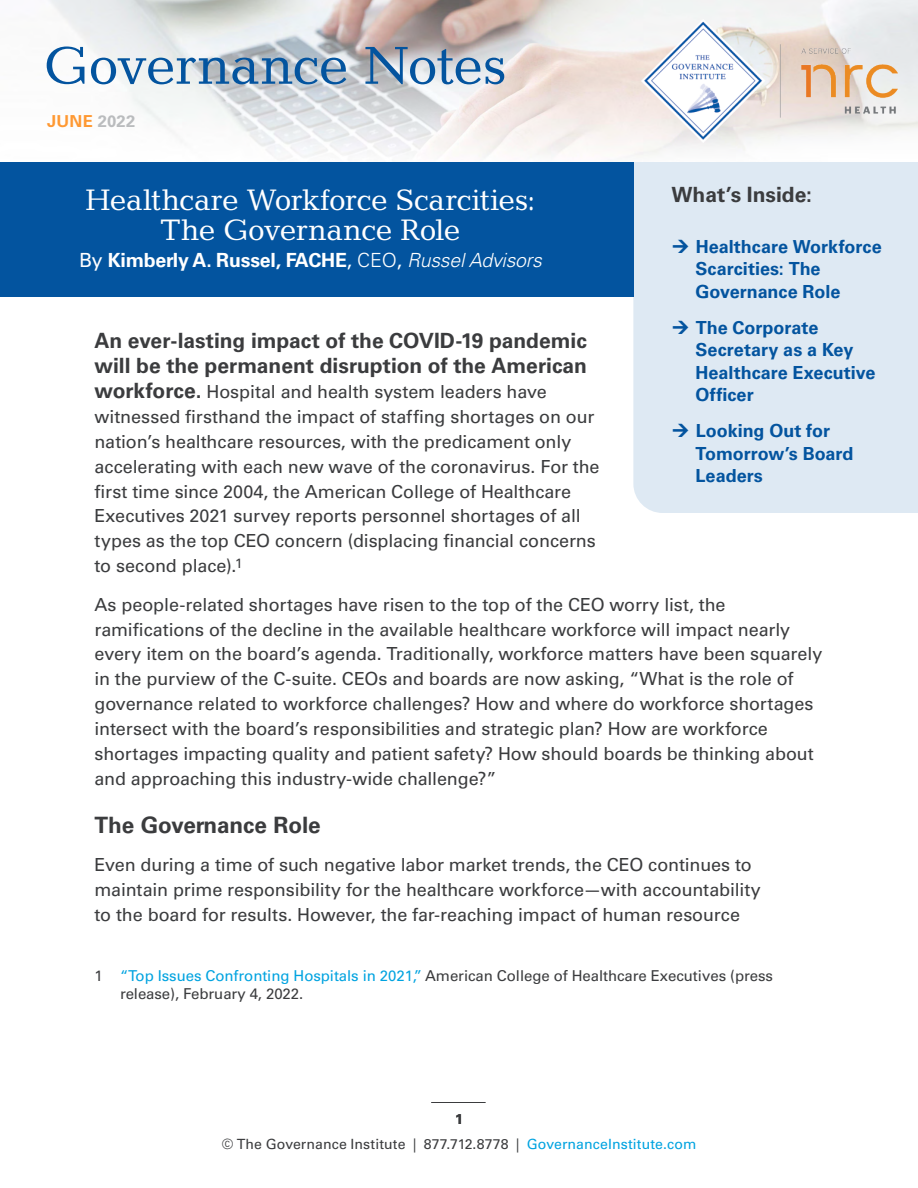
<style>
.page{position:relative;width:918px;height:1188px;background:#fff}
.page>*{position:absolute;margin:0;border:0;box-sizing:border-box;transform-origin:0 0}
.t1{font:54px "Candida Std";letter-spacing:-.01em;color:#03549f}
.t2{font:30px/30px "Candida Std";letter-spacing:-.015em;color:#fff;text-align:center}
.t3{font:700 22.5px "Univers LT Std";letter-spacing:-.005em;color:#3b3c3e}
.t4{font:700 21px/24.9px "Univers LT Std";color:#3b3c3e}
.t5{font:700 19.5px "Univers LT Std";letter-spacing:-.01em;color:#fff}
.t6{font:18px/24.9px "Univers LT Std";letter-spacing:-.005em;color:#3b3c3e}
.t7{font:700 18px/22.5px "Univers LT Std";color:#03549f}
.t8{font:700 16.5px "Univers LT Std";letter-spacing:.015em;color:#f93}
.t9{font:15px/18px "Univers LT Std";letter-spacing:-.005em;color:#3b3c3e}
.t10{font:14.1px "Univers LT Std";letter-spacing:.005em;color:#3b3c3e}
.t11{font:700 14.1px "Univers LT Std";color:#3b3c3e}
.s1{color:#babcbe}
.s2{font-weight:400}
.s3{font-weight:300}
.s4{font-weight:300;font-style:italic}
.s5{font-weight:700;font-size:21px}
.s6{color:#00a3e0}
</style>
<div class="page">
<img style="left:49px;top:0;width:869px;height:157px">
<div style="left:633px;top:162px;width:285px;height:351px;background:#dee9f3"></div>
<div style="left:0;top:162px;width:633px;height:135px;background:#03549f"></div>
<hr style="left:431px;top:1102px;width:54px;height:1px;background:#3b3c3e">
<img style="left:641px;top:19px;width:257px;height:124px">
<svg style="left:673px;top:240px;width:16px;height:13px"></svg>
<svg style="left:673px;top:321px;width:16px;height:13px"></svg>
<svg style="left:673px;top:424px;width:16px;height:13px"></svg>
<h1 class="t1" style="left:44px;top:35px;width:465px">Governance Notes</h1>
<p class="t8" style="left:47px;top:111px;width:90px">JUNE <span class="s1">2022</span></p>
<p class="t4" style="left:672px;top:182px;width:142px">What’s Inside:</p>
<p class="t7" style="left:696px;top:236px;width:188px">Healthcare Workforce<br>Scarcities: The<br>Governance Role</p>
<p class="t7" style="left:696px;top:317px;width:181px">The Corporate<br>Secretary as a Key<br>Healthcare Executive<br>Officer</p>
<p class="t7" style="left:696px;top:420px;width:159px">Looking Out for<br>Tomorrow’s Board<br>Leaders</p>
<h2 class="t2" style="left:85px;top:185px;width:452px">Healthcare Workforce Scarcities:<br>The Governance Role</h2>
<p class="t5" style="left:79px;top:248px;width:464px"><span class="s2">By</span> Kimberly A. Russel, FACHE<span class="s2">,</span> <span class="s3">CEO</span><span class="s2">,</span> <span class="s4">Russel Advisors</span></p>
<p class="t4" style="left:94px;top:329px;width:494px">An ever-lasting impact of the COVID-19 pandemic will be the permanent disruption of the American</p>
<p class="t6" style="left:94px;top:379px;width:507px"><span class="s5">workforce.</span> Hospital and health system leaders have witnessed firsthand the impact of staffing shortages on our nation’s healthcare resources, with the predicament only accelerating with each new wave of the coronavirus. For the first time since 2004, the American College of Healthcare Executives 2021 survey reports personnel shortages of all types as the top CEO concern (displacing financial concerns to second place).<sup>1</sup></p>
<p class="t6" style="left:94px;top:592px;width:729px">As people-related shortages have risen to the top of the CEO worry list, the ramifications of the decline in the available healthcare workforce will impact nearly every item on the board’s agenda. Traditionally, workforce matters have been squarely in the purview of the C-suite. CEOs and boards are now asking, “What is the role of governance related to workforce challenges? How and where do workforce shortages intersect with the board’s responsibilities and strategic plan? How are workforce shortages impacting quality and patient safety? How should boards be thinking about and approaching this industry-wide challenge?”</p>
<p class="t3" style="left:94px;top:812px;width:228px">The Governance Role</p>
<p class="t6" style="left:94px;top:853px;width:668px">Even during a time of such negative labor market trends, the CEO continues to maintain prime responsibility for the healthcare workforce—with accountability to the board for results. However, the far-reaching impact of human resource</p>
<p class="t9" style="left:120px;top:967px;width:655px;text-indent:-26px">1 <span class="s6">“Top Issues Confronting Hospitals in 2021,”</span> American College of Healthcare Executives (press release), February 4, 2022.</p>
<p class="t11" style="left:455px;top:1111px;width:9px">1</p>
<p class="t10" style="left:222px;top:1136px;width:476px">© The Governance Institute | 877.712.8778 | <span class="s6">GovernanceInstitute.com</span></p>
</div>
